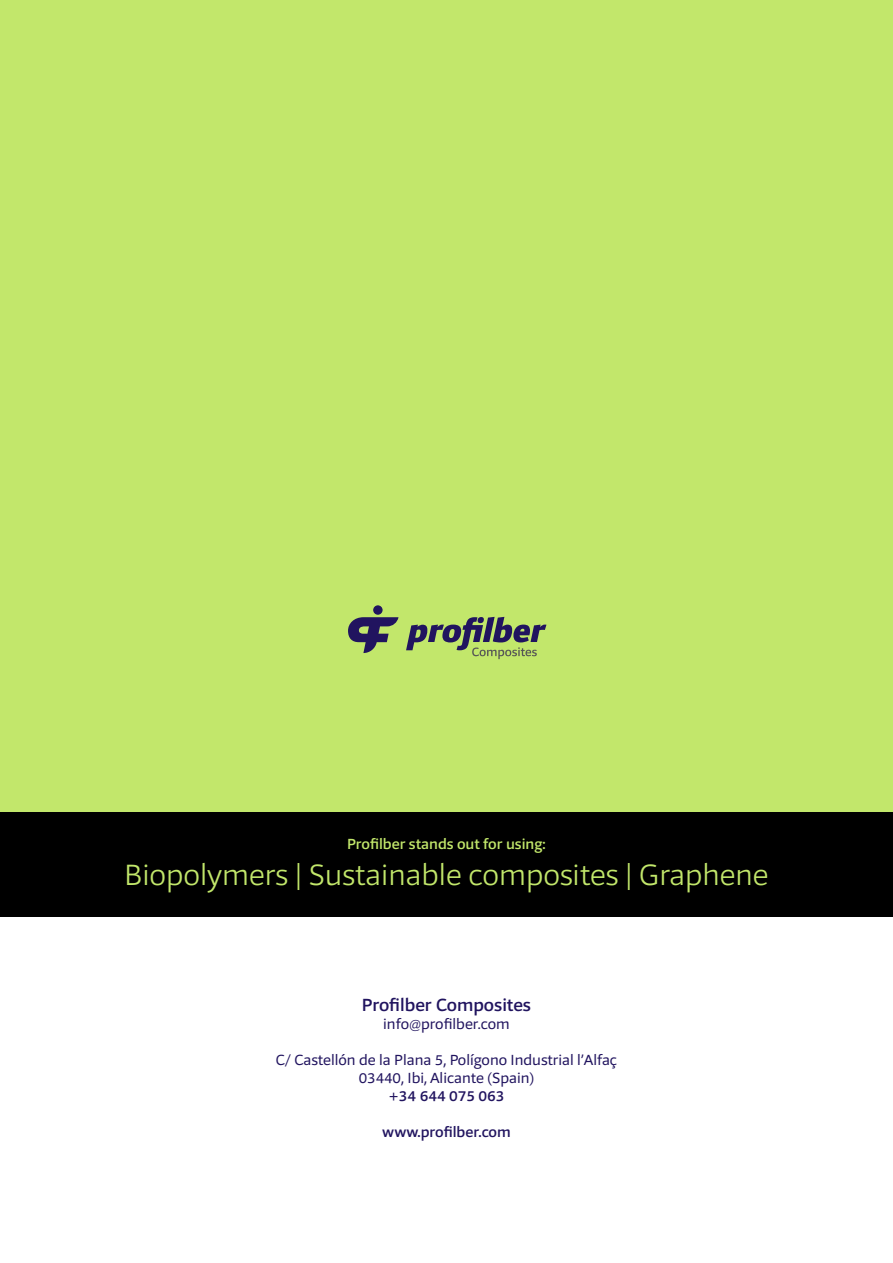
<style>
.page{position:relative;width:893px;height:1263px;background:#fff}
.page>*{position:absolute;margin:0;border:0;box-sizing:border-box;transform-origin:0 0}
.t1{font:300 30px "Foro Sans";color:#c2e76b}
.t2{font:500 18px "Foro Sans";color:#21145f}
.t3{font:15px/18px "Foro Sans";color:#21145f;text-align:center}
.t4{font:500 15px "Foro Sans";color:#21145f}
.t5{font:500 15px "Foro Sans";color:#c2e76b}
</style>
<div class="page">
<div style="left:0;top:0;width:893px;height:910px;background:#c2e76b"></div>
<div style="left:0;top:812px;width:893px;height:105px;background:#000"></div>
<svg style="left:348px;top:617px;width:50px;height:36px"></svg>
<svg style="left:373px;top:605px;width:10px;height:10px"></svg>
<svg style="left:406px;top:617px;width:140px;height:42px"></svg>
<p class="t5" style="left:347px;top:834px;width:200px">Profilber stands out for using:</p>
<h1 class="t1" style="left:124px;top:856px;width:646px">Biopolymers | Sustainable composites | Graphene</h1>
<p class="t2" style="left:362px;top:993px;width:171px">Profilber Composites</p>
<p class="t3" style="left:383px;top:1015px;width:128px">info@profi lber.com</p>
<p class="t3" style="left:276px;top:1051px;width:343px">C/ Castellón de la Plana 5, Polígono Industrial l’Alfaç<br>03440, Ibi, Alicante (Spain)</p>
<p class="t4" style="left:388px;top:1086px;width:118px">+34 644 075 063</p>
<p class="t4" style="left:382px;top:1122px;width:130px">www.profilber.com</p>
</div>
